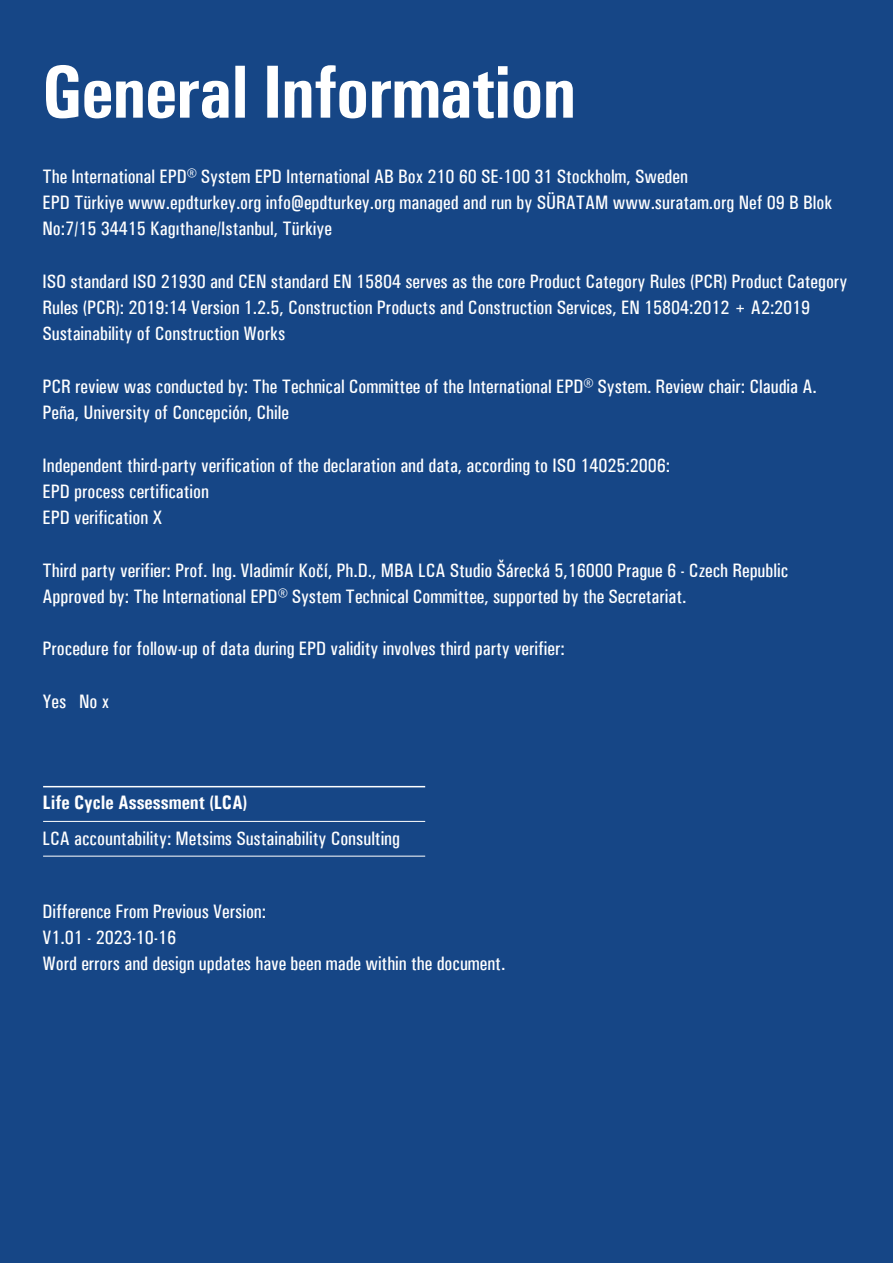
<style>
.page{position:relative;width:893px;height:1263px;background:#164686}
.page>*{position:absolute;margin:0;border:0;box-sizing:border-box;transform-origin:0 0}
.t1{font:700 condensed 75.3px "Univers";letter-spacing:-.02em;color:#fff}
.t2{font:500 condensed 19.5px/26.2px "Univers";color:#fff}
.t3{font:700 condensed 19.5px "Univers";color:#fff}
</style>
<div class="page">
<hr style="left:43px;top:821px;width:382px;height:1px;background:#fff">
<hr style="left:43px;top:786px;width:382px;height:1px;background:#fff">
<hr style="left:43px;top:856px;width:382px;height:1px;background:#fff">
<h1 class="t1" style="left:41px;top:46px;width:537px">General Information</h1>
<p class="t2" style="left:43px;top:163px;width:791px">The International EPD® System EPD International AB Box 210 60 SE-100 31 Stockholm, Sweden<br>EPD Türkiye www.epdturkey.org info@epdturkey.org managed and run by SÜRATAM www.suratam.org Nef 09 B Blok<br>No:7/15 34415 Kagıthane/Istanbul, Türkiye</p>
<p class="t2" style="left:43px;top:268px;width:806px">ISO standard ISO 21930 and CEN standard EN 15804 serves as the core Product Category Rules (PCR) Product Category<br>Rules (PCR): 2019:14 Version 1.2.5, Construction Products and Construction Services, EN 15804:2012 + A2:2019<br>Sustainability of Construction Works</p>
<p class="t2" style="left:43px;top:373px;width:776px">PCR review was conducted by: The Technical Committee of the International EPD® System. Review chair: Claudia A.<br>Peña, University of Concepción, Chile</p>
<p class="t2" style="left:43px;top:452px;width:629px">Independent third-party verification of the declaration and data, according to ISO 14025:2006:<br>EPD process certification<br>EPD verification X</p>
<p class="t2" style="left:43px;top:557px;width:747px">Third party verifier: Prof. Ing. Vladimír Kočí, Ph.D., MBA LCA Studio Šárecká 5,16000 Prague 6 - Czech Republic<br>Approved by: The International EPD® System Technical Committee, supported by the Secretariat.</p>
<p class="t2" style="left:43px;top:636px;width:524px">Procedure for follow-up of data during EPD validity involves third party verifier:</p>
<p class="t2" style="left:43px;top:688px;width:68px">Yes No x</p>
<p class="t3" style="left:43px;top:791px;width:206px">Life Cycle Assessment (LCA)</p>
<p class="t2" style="left:43px;top:825px;width:359px">LCA accountability: Metsims Sustainability Consulting</p>
<p class="t2" style="left:43px;top:898px;width:464px">Difference From Previous Version:<br>V1.01 - 2023-10-16<br>Word errors and design updates have been made within the document.</p>
</div>
